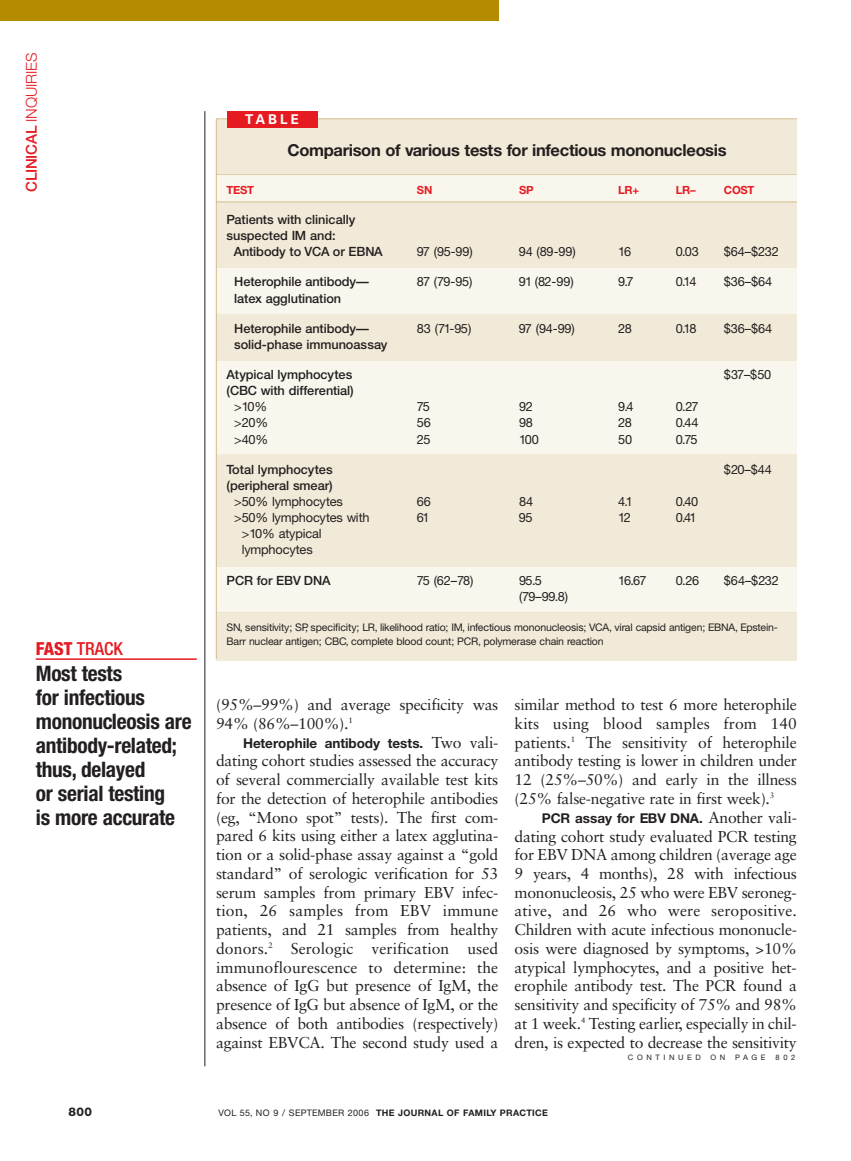
<style>
.page{position:relative;width:851px;height:1161px;background:#fff}
.page>*{position:absolute;margin:0;border:0;box-sizing:border-box;transform-origin:0 0}
.t1{font:700 condensed 21.3px/24px "Helvetica Neue";letter-spacing:-.015em;color:#231f20}
.t2{font:500 condensed 18px "Helvetica Neue";color:#e51b21}
.t3{font:700 16.5px "Helvetica Neue";letter-spacing:-.015em;color:#231f20}
.t4{font:15.75px/18.8px "Sabon";letter-spacing:-.015em;color:#231f20;text-align:justify}
.t5{font:300 15px "Helvetica Neue";letter-spacing:-.01em;color:#e51b21}
.t6{font:700 13.5px "Helvetica Neue";color:#231f20}
.t7{font:700 13.5px "Univers";letter-spacing:.22em;color:#fff}
.t8{font:12.75px/16.2px "Helvetica Neue";letter-spacing:-.02em;color:#231f20}
.t9{font:500 12.75px "Helvetica Neue";letter-spacing:-.005em;color:#231f20}
.t10{font:800 12px "Helvetica Neue";color:#231f20}
.t11{font:700 11.25px "Helvetica Neue";letter-spacing:-.025em;color:#e51b21}
.t12{font:10.5px/13.5px "Helvetica Neue";letter-spacing:-.01em;color:#231f20}
.t13{font:700 9px "Helvetica Neue";letter-spacing:.035em;color:#231f20}
.t14{font:7.5px "Helvetica Neue";letter-spacing:.475em;color:#231f20}
.s1{font-weight:500}
.s2{font-weight:800}
.s3{font-family:"Sabon";font-weight:400;font-size:15.75px}
.s4{font-weight:400}
</style>
<div class="page">
<hr style="left:204px;top:111px;width:1px;height:955px;background:#231f20">
<div style="left:0;top:0;width:498px;height:20px;background:#b38c04"></div>
<hr style="left:36px;top:658px;width:161px;height:2px;background:#e51b21">
<div style="left:216px;top:119px;width:581px;height:542px;background:#f2ead8"></div>
<hr style="left:216px;top:119px;width:581px;height:1px;background:#d3bc8b">
<div style="left:227px;top:111px;width:90px;height:17px;background:#e51b21"></div>
<hr style="left:216px;top:175px;width:581px;height:1px;background:#d3bc8b">
<div style="left:216px;top:176px;width:581px;height:26px;background:#f9f6ee"></div>
<div style="left:216px;top:268px;width:580px;height:46px;background:#f9f6ee"></div>
<div style="left:216px;top:362px;width:580px;height:92px;background:#f9f6ee"></div>
<div style="left:216px;top:567px;width:580px;height:45px;background:#f9f6ee"></div>
<hr style="left:216px;top:119px;width:1px;height:540px;background:#d3bc8b">
<hr style="left:216px;top:202px;width:581px;height:1px;background:#d3bc8b">
<p class="t5" style="left:26px;top:192px;width:142px;rotate:-90deg"><span class="s1">CLINICAL</span> INQUIRIES</p>
<p class="t2" style="left:36px;top:642px;width:88px"><span class="s2">FAST</span> TRACK</p>
<h1 class="t1" style="left:36px;top:664px;width:157px">Most tests<br>for infectious mononucleosis are antibody-related; thus, delayed<br>or serial testing<br>is more accurate</h1>
<p class="t7" style="left:245px;top:115px;width:56px">TABLE</p>
<p class="t3" style="left:287px;top:144px;width:440px">Comparison of various tests for infectious mononucleosis</p>
<p class="t11" style="left:226px;top:186px;width:29px">TEST</p>
<p class="t11" style="left:417px;top:186px;width:17px">SN</p>
<p class="t11" style="left:519px;top:186px;width:16px">SP</p>
<p class="t11" style="left:618px;top:186px;width:22px">LR+</p>
<p class="t11" style="left:676px;top:186px;width:21px">LR–</p>
<p class="t11" style="left:724px;top:186px;width:32px">COST</p>
<p class="t9" style="left:226px;top:215px;width:130px">Patients with clinically</p>
<p class="t9" style="left:226px;top:231px;width:111px">suspected IM and:</p>
<p class="t9" style="left:234px;top:247px;width:151px">Antibody to VCA or EBNA</p>
<p class="t8" style="left:417px;top:245px;width:57px">97 (95-99)</p>
<p class="t8" style="left:519px;top:245px;width:58px">94 (89-99)</p>
<p class="t8" style="left:618px;top:245px;width:14px">16</p>
<p class="t8" style="left:676px;top:245px;width:25px">0.03</p>
<p class="t8" style="left:724px;top:245px;width:57px">$64–$232</p>
<p class="t9" style="left:234px;top:277px;width:136px">Heterophile antibody—</p>
<p class="t8" style="left:417px;top:275px;width:57px">87 (79-95)</p>
<p class="t8" style="left:519px;top:275px;width:56px">91 (82-99)</p>
<p class="t8" style="left:618px;top:275px;width:17px">9.7</p>
<p class="t8" style="left:676px;top:275px;width:22px">0.14</p>
<p class="t8" style="left:724px;top:275px;width:50px">$36–$64</p>
<p class="t9" style="left:234px;top:294px;width:108px">latex agglutination</p>
<p class="t9" style="left:234px;top:324px;width:136px">Heterophile antibody—</p>
<p class="t8" style="left:417px;top:321px;width:56px">83 (71-95)</p>
<p class="t8" style="left:519px;top:321px;width:57px">97 (94-99)</p>
<p class="t8" style="left:618px;top:321px;width:15px">28</p>
<p class="t8" style="left:676px;top:321px;width:22px">0.18</p>
<p class="t8" style="left:724px;top:321px;width:50px">$36–$64</p>
<p class="t9" style="left:234px;top:340px;width:155px">solid-phase immunoassay</p>
<p class="t9" style="left:226px;top:370px;width:127px">Atypical lymphocytes</p>
<p class="t8" style="left:724px;top:368px;width:49px">$37–$50</p>
<p class="t9" style="left:226px;top:386px;width:129px">(CBC with differential)</p>
<p class="t8" style="left:234px;top:400px;width:35px">&gt;10%</p>
<p class="t8" style="left:417px;top:400px;width:15px">75</p>
<p class="t8" style="left:519px;top:400px;width:15px">92</p>
<p class="t8" style="left:618px;top:400px;width:17px">9.4</p>
<p class="t8" style="left:676px;top:400px;width:24px">0.27</p>
<p class="t8" style="left:234px;top:416px;width:35px">&gt;20%</p>
<p class="t8" style="left:417px;top:416px;width:15px">56</p>
<p class="t8" style="left:519px;top:416px;width:15px">98</p>
<p class="t8" style="left:618px;top:416px;width:15px">28</p>
<p class="t8" style="left:676px;top:416px;width:24px">0.44</p>
<p class="t8" style="left:234px;top:432px;width:36px">&gt;40%</p>
<p class="t8" style="left:417px;top:432px;width:15px">25</p>
<p class="t8" style="left:519px;top:432px;width:21px">100</p>
<p class="t8" style="left:618px;top:432px;width:15px">50</p>
<p class="t8" style="left:676px;top:432px;width:23px">0.75</p>
<p class="t9" style="left:226px;top:465px;width:108px">Total lymphocytes</p>
<p class="t8" style="left:724px;top:462px;width:50px">$20–$44</p>
<p class="t9" style="left:226px;top:481px;width:108px">(peripheral smear)</p>
<p class="t8" style="left:234px;top:495px;width:110px">&gt;50% lymphocytes</p>
<p class="t8" style="left:417px;top:495px;width:15px">66</p>
<p class="t8" style="left:519px;top:495px;width:16px">84</p>
<p class="t8" style="left:618px;top:495px;width:16px">4.1</p>
<p class="t8" style="left:676px;top:495px;width:24px">0.40</p>
<p class="t8" style="left:234px;top:511px;width:137px">&gt;50% lymphocytes with</p>
<p class="t8" style="left:417px;top:511px;width:14px">61</p>
<p class="t8" style="left:519px;top:511px;width:15px">95</p>
<p class="t8" style="left:618px;top:511px;width:14px">12</p>
<p class="t8" style="left:676px;top:511px;width:22px">0.41</p>
<p class="t8" style="left:242px;top:527px;width:81px">&gt;10% atypical lymphocytes</p>
<p class="t9" style="left:226px;top:575px;width:105px">PCR for EBV DNA</p>
<p class="t8" style="left:417px;top:573px;width:58px">75 (62–78)</p>
<p class="t8" style="left:519px;top:573px;width:25px">95.5</p>
<p class="t8" style="left:618px;top:573px;width:30px">16.67</p>
<p class="t8" style="left:676px;top:573px;width:25px">0.26</p>
<p class="t8" style="left:724px;top:573px;width:57px">$64–$232</p>
<p class="t8" style="left:519px;top:589px;width:50px">(79–99.8)</p>
<p class="t12" style="left:226px;top:622px;width:553px">SN, sensitivity; SP, specificity; LR, likelihood ratio; IM, infectious mononucleosis; VCA, viral capsid antigen; EBNA, Epstein-<br>Barr nuclear antigen; CBC, complete blood count; PCR, polymerase chain reaction</p>
<p class="t4" style="left:216px;top:697px;width:284px">(95%–99%) and average specificity was<br>94% (86%–100%).<sup>1</sup></p>
<p class="t6" style="left:243px;top:738px;width:257px">Heterophile antibody tests. <span class="s3">Two vali-</span></p>
<p class="t4" style="left:216px;top:753px;width:284px">dating cohort studies assessed the accuracy of several commercially available test kits for the detection of heterophile antibodies (eg, “Mono spot” tests). The first com&shy;pared 6 kits using either a latex agglutina&shy;tion or a solid-phase assay against a “gold standard” of serologic verification for 53 serum samples from primary EBV infec&shy;tion, 26 samples from EBV immune patients, and 21 samples from healthy donors.<sup>2</sup> Serologic verification used immunoflourescence to determine: the absence of IgG but presence of IgM, the presence of IgG but absence of IgM, or the absence of both antibodies (respectively) against EBVCA. The second study used a</p>
<p class="t4" style="left:514px;top:697px;width:284px">similar method to test 6 more heterophile kits using blood samples from 140 patients.<sup>1</sup> The sensitivity of heterophile antibody testing is lower in children under 12 (25%–50%) and early in the illness (25% false-negative rate in first week).<sup>3</sup></p>
<p class="t6" style="left:541px;top:813px;width:257px">PCR assay for EBV DNA. <span class="s3">Another vali-</span></p>
<p class="t4" style="left:514px;top:828px;width:284px">dating cohort study evaluated PCR testing for EBV DNA among children (average age 9 years, 4 months), 28 with infectious mononucleosis, 25 who were EBV seroneg&shy;ative, and 26 who were seropositive.<br>Children with acute infectious mononucle&shy;osis were diagnosed by symptoms, &gt;10% atypical lymphocytes, and a positive het&shy;erophile antibody test. The PCR found a sensitivity and specificity of 75% and 98% at 1 week.<sup>4</sup> Testing earlier, especially in chil&shy;dren, is expected to decrease the sensitivity</p>
<p class="t14" style="left:628px;top:1055px;width:74px">CONTINUED</p>
<p class="t14" style="left:710px;top:1055px;width:16px">O N</p>
<p class="t14" style="left:735px;top:1055px;width:32px">PAGE</p>
<p class="t14" style="left:775px;top:1055px;width:21px">802</p>
<p class="t10" style="left:68px;top:1107px;width:25px">800</p>
<p class="t13" style="left:219px;top:1109px;width:330px"><span class="s4">VOL 55, NO 9 / SEPTEMBER 2006</span> THE JOURNAL OF FAMILY PRACTICE</p>
</div>
